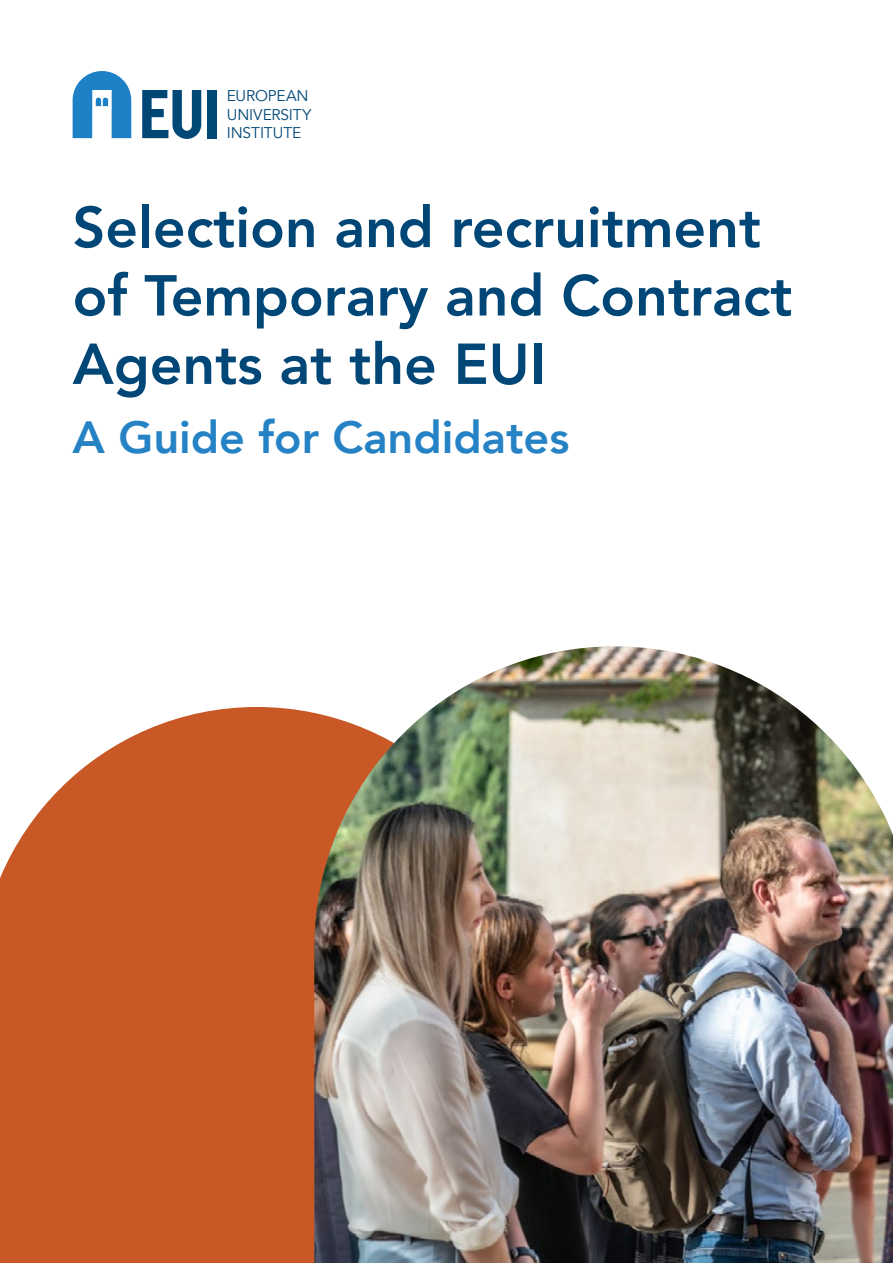
<style>
.page{position:relative;width:893px;height:1263px;background:#fff}
.page>*{position:absolute;margin:0;border:0;box-sizing:border-box;transform-origin:0 0}
.t1{font:800 57px/68.4px "Avenir";color:#004676}
.t2{font:800 45px "Avenir";color:#2582c4}
.t3{font:15.45px/18.6px "Avenir";letter-spacing:-.01em;color:#004776}
</style>
<div class="page">
<svg style="left:0;top:707px;width:314px;height:556px;background:#cb6335"></svg>
<img style="left:314px;top:646px;width:579px;height:617px">
<svg style="left:73px;top:71px;width:58px;height:67px"></svg>
<div style="left:208px;top:90px;width:9px;height:48px;background:#004876"></div>
<svg style="left:142px;top:90px;width:59px;height:49px"></svg>
<p class="t3" style="left:227px;top:87px;width:86px">EUROPEAN<br>UNIVERSITY<br>INSTITUTE</p>
<p class="t1" style="left:73px;top:193px;width:721px">Selection and recruitment of Temporary and Contract<br>Agents at the EUI</p>
<p class="t2" style="left:73px;top:403px;width:498px">A Guide for Candidates</p>
</div>
